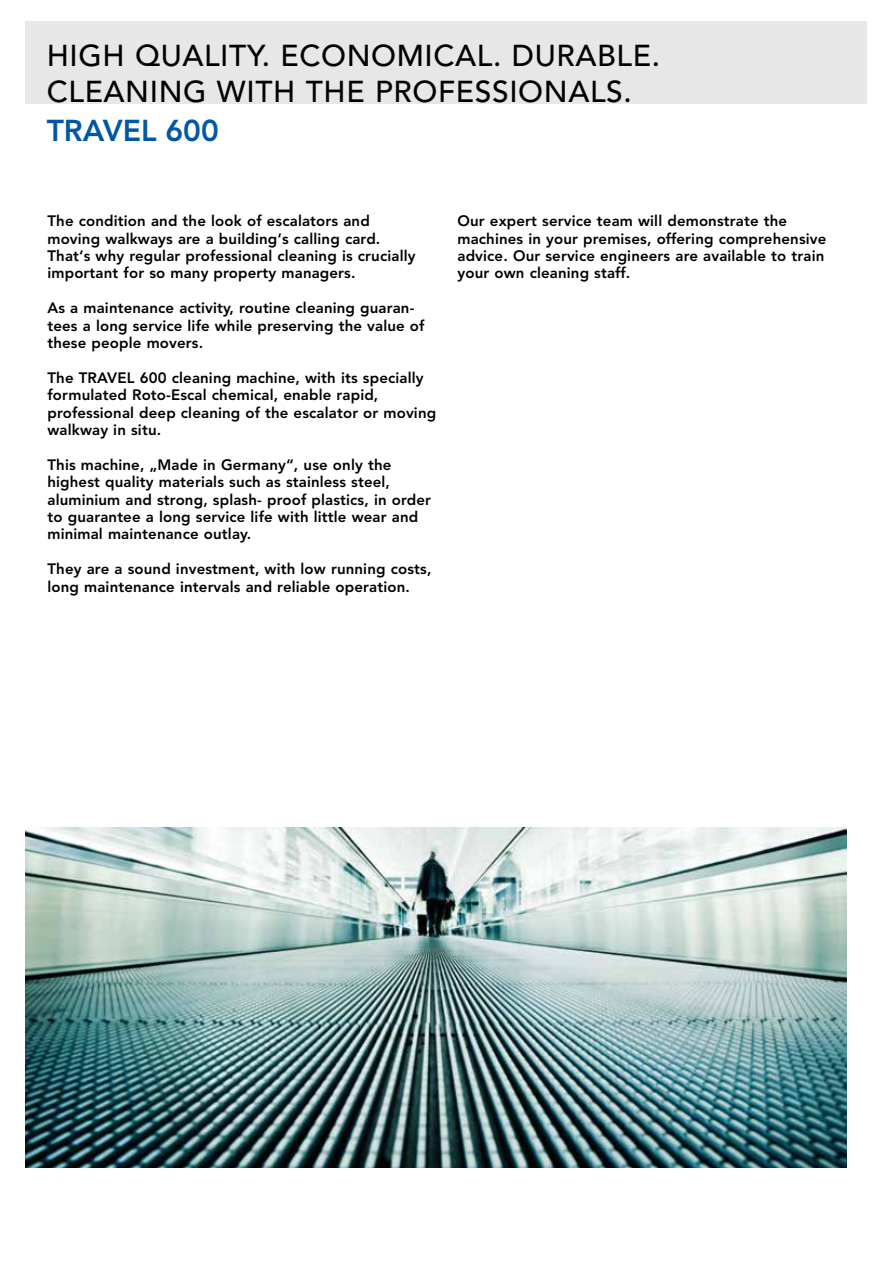
<style>
.page{position:relative;width:893px;height:1263px;background:#fff}
.page>*{position:absolute;margin:0;border:0;box-sizing:border-box;transform-origin:0 0}
.t1{font:500 30px/36px "Avenir";letter-spacing:.02em;color:#000}
.t2{font:800 30px "Avenir";color:#0058a5}
.t3{font:800 15px/17.4px "Avenir";letter-spacing:.01em;color:#000}
</style>
<div class="page">
<div style="left:26px;top:21px;width:841px;height:83px;background:#e7e7e7"></div>
<img style="left:26px;top:827px;width:820px;height:341px">
<h1 class="t1" style="left:47px;top:38px;width:615px">HIGH QUALITY. ECONOMICAL. DURABLE.<br>CLEANING WITH THE PROFESSIONALS.</h1>
<h1 class="t2" style="left:47px;top:118px;width:173px">TRAVEL 600</h1>
<p class="t3" style="left:47px;top:213px;width:370px">The condition and the look of escalators and moving walkways are a building‘s calling card.<br>That‘s why regular professional cleaning is crucially important for so many property managers.</p>
<p class="t3" style="left:47px;top:300px;width:379px">As a maintenance activity, routine cleaning guaran&shy;tees a long service life while preserving the value of these people movers.</p>
<p class="t3" style="left:47px;top:370px;width:390px">The TRAVEL 600 cleaning machine, with its specially formulated Roto-Escal chemical, enable rapid, professional deep cleaning of the escalator or moving walkway in situ.</p>
<p class="t3" style="left:47px;top:457px;width:385px">This machine, „Made in Germany“, use only the highest quality materials such as stainless steel, aluminium and strong, splash- proof plastics, in order to guarantee a long service life with little wear and minimal maintenance outlay.</p>
<p class="t3" style="left:47px;top:561px;width:385px">They are a sound investment, with low running costs, long maintenance intervals and reliable operation.</p>
<p class="t3" style="left:457px;top:213px;width:370px">Our expert service team will demonstrate the machines in your premises, offering comprehensive advice. Our service engineers are available to train your own cleaning staff.</p>
</div>
